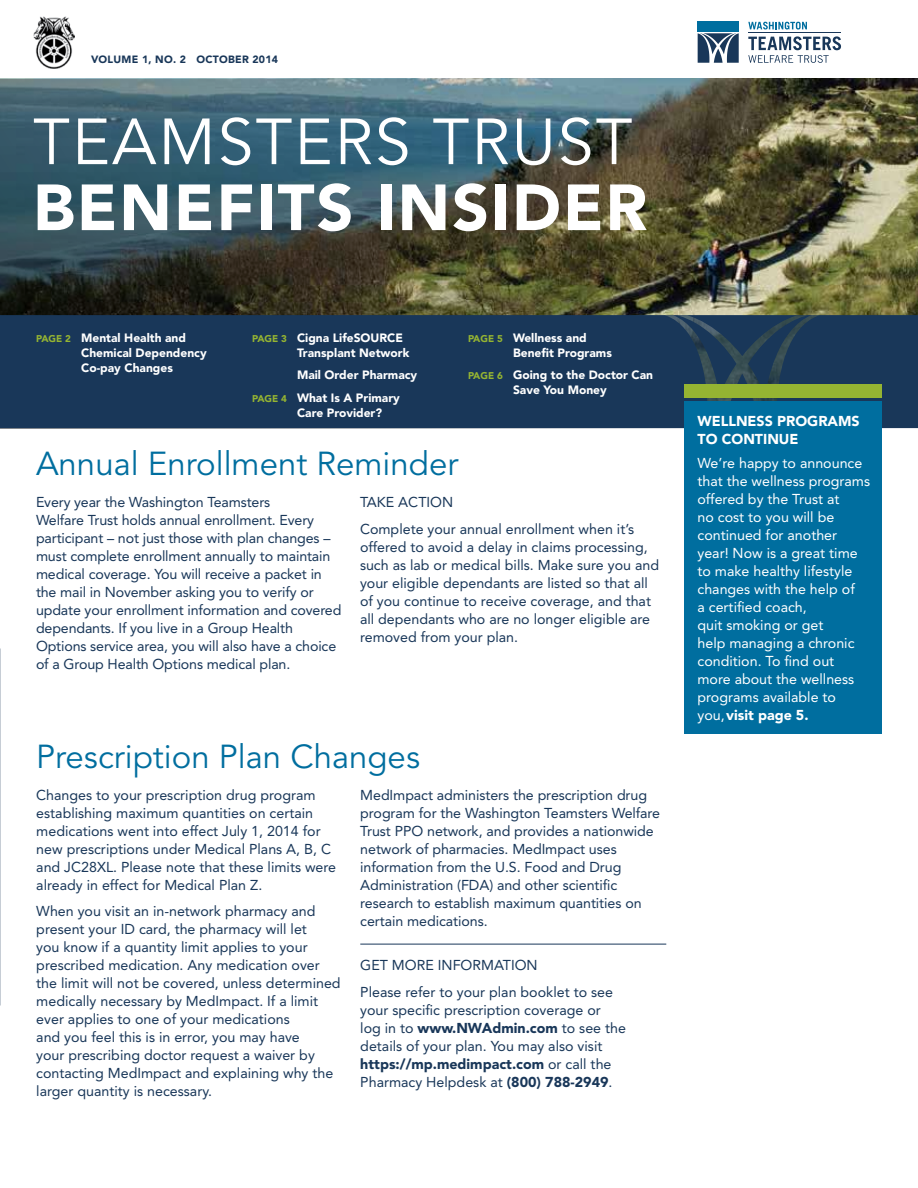
<style>
.page{position:relative;width:918px;height:1188px;background:#fff}
.page>*{position:absolute;margin:0;border:0;box-sizing:border-box;transform-origin:0 0}
.t1{font:900 64.5px "Avenir";letter-spacing:.03em;color:#fff}
.t2{font:64.5px "Avenir";letter-spacing:.03em;color:#fff}
.t3{font:33px "Avenir";color:#006e9f}
.t4{font:14.25px/18px "Avenir";color:#193759}
.t5{font:14.25px/18px "Avenir";color:#fff}
.t6{font:900 14.25px/18px "Avenir";color:#fff}
.t7{font:900 12px/15px "Avenir";color:#fff}
.t8{font:900 10.5px "Avenir";letter-spacing:.025em;color:#193759}
.s1{font-size:9.75px;color:#95b432}
.s2{font-weight:900}
</style>
<div class="page">
<img style="left:0;top:80px;width:918px;height:235px">
<div style="left:0;top:315px;width:918px;height:113px;background:#193759"></div>
<div style="left:698px;top:22px;width:41px;height:10px;background:#006e9f"></div>
<svg style="left:748px;top:22px;width:59px;height:8px"></svg>
<svg style="left:698px;top:33px;width:41px;height:30px"></svg>
<hr style="left:748px;top:33px;width:93px;height:1px;background:#193759">
<svg style="left:748px;top:36px;width:93px;height:27px"></svg>
<div style="left:684px;top:401px;width:198px;height:333px;background:#006e9f"></div>
<div style="left:684px;top:385px;width:198px;height:13px;background:#95b432"></div>
<img style="left:33px;top:16px;width:42px;height:52px">
<hr style="left:360px;top:944px;width:306px;height:1px;background:#193759">
<p class="t8" style="left:91px;top:53px;width:189px">VOLUME 1, NO. 2 OCTOBER 2014</p>
<h1 class="t2" style="left:33px;top:105px;width:601px">TEAMSTERS TRUST</h1>
<h1 class="t1" style="left:33px;top:169px;width:616px">BENEFITS INSIDER</h1>
<p class="t7" style="left:81px;top:330px;width:127px;text-indent:-45px"><span class="s1">PAGE 2</span> Mental Health and<br>Chemical Dependency<br>Co-pay Changes</p>
<p class="t7" style="left:297px;top:330px;width:114px;text-indent:-45px"><span class="s1">PAGE 3</span> Cigna LifeSOURCE<br>Transplant Network</p>
<p class="t7" style="left:252px;top:364px;width:167px;line-height:22.5px;text-indent:45px">Mail Order Pharmacy<br><span class="s1">PAGE 4</span> What Is A Primary</p>
<p class="t7" style="left:297px;top:405px;width:87px">Care Provider?</p>
<p class="t7" style="left:513px;top:330px;width:100px;text-indent:-45px"><span class="s1">PAGE 5</span> Wellness and<br>Benefit Programs</p>
<p class="t7" style="left:468px;top:368px;width:187px;text-align:center"><span class="s1">PAGE 6</span> Going to the Doctor Can<br>Save You Money</p>
<h2 class="t3" style="left:36px;top:445px;width:424px">Annual Enrollment Reminder</h2>
<p class="t4" style="left:36px;top:493px;width:307px">Every year the Washington Teamsters<br>Welfare Trust holds annual enrollment. Every participant – not just those with plan changes – must complete enrollment annually to maintain medical coverage. You will receive a packet in the mail in November asking you to verify or update your enrollment information and covered dependants. If you live in a Group Health Options service area, you will also have a choice of a Group Health Options medical plan.</p>
<p class="t4" style="left:360px;top:488px;width:276px;line-height:27px">TAKE ACTION<br>Complete your annual enrollment when it’s</p>
<p class="t4" style="left:360px;top:538px;width:301px">offered to avoid a delay in claims processing, such as lab or medical bills. Make sure you and your eligible dependants are listed so that all of you continue to receive coverage, and that all dependants who are no longer eligible are removed from your plan.</p>
<h2 class="t3" style="left:36px;top:738px;width:385px">Prescription Plan Changes</h2>
<p class="t4" style="left:36px;top:786px;width:301px">Changes to your prescription drug program establishing maximum quantities on certain medications went into effect July 1, 2014 for new prescriptions under Medical Plans A, B, C and JC28XL. Please note that these limits were already in effect for Medical Plan Z.</p>
<p class="t4" style="left:36px;top:902px;width:306px">When you visit an in-network pharmacy and present your ID card, the pharmacy will let<br>you know if a quantity limit applies to your prescribed medication. Any medication over the limit will not be covered, unless determined medically necessary by MedImpact. If a limit ever applies to one of your medications<br>and you feel this is in error, you may have<br>your prescribing doctor request a waiver by contacting MedImpact and explaining why the larger quantity is necessary.</p>
<p class="t4" style="left:360px;top:786px;width:301px">MedImpact administers the prescription drug program for the Washington Teamsters Welfare Trust PPO network, and provides a nationwide network of pharmacies. MedImpact uses information from the U.S. Food and Drug Administration (FDA) and other scientific research to establish maximum quantities on certain medications.</p>
<p class="t4" style="left:360px;top:951px;width:254px;line-height:27px">GET MORE INFORMATION<br>Please refer to your plan booklet to see</p>
<p class="t4" style="left:360px;top:1001px;width:267px">your specific prescription coverage or<br>log in to <span class="s2">www.NWAdmin.com</span> to see the details of your plan. You may also visit <span class="s2">https://mp.medimpact.com</span> or call the Pharmacy Helpdesk at <span class="s2">(800) 788-2949</span>.</p>
<p class="t6" style="left:698px;top:411px;width:164px">WELLNESS PROGRAMS<br>TO CONTINUE</p>
<p class="t5" style="left:698px;top:454px;width:174px">We’re happy to announce that the wellness programs offered by the Trust at<br>no cost to you will be continued for another year! Now is a great time to make healthy lifestyle changes with the help of<br>a certified coach,<br>quit smoking or get<br>help managing a chronic condition. To find out more about the wellness programs available to<br>you, <span class="s2">visit page 5.</span></p>
</div>
